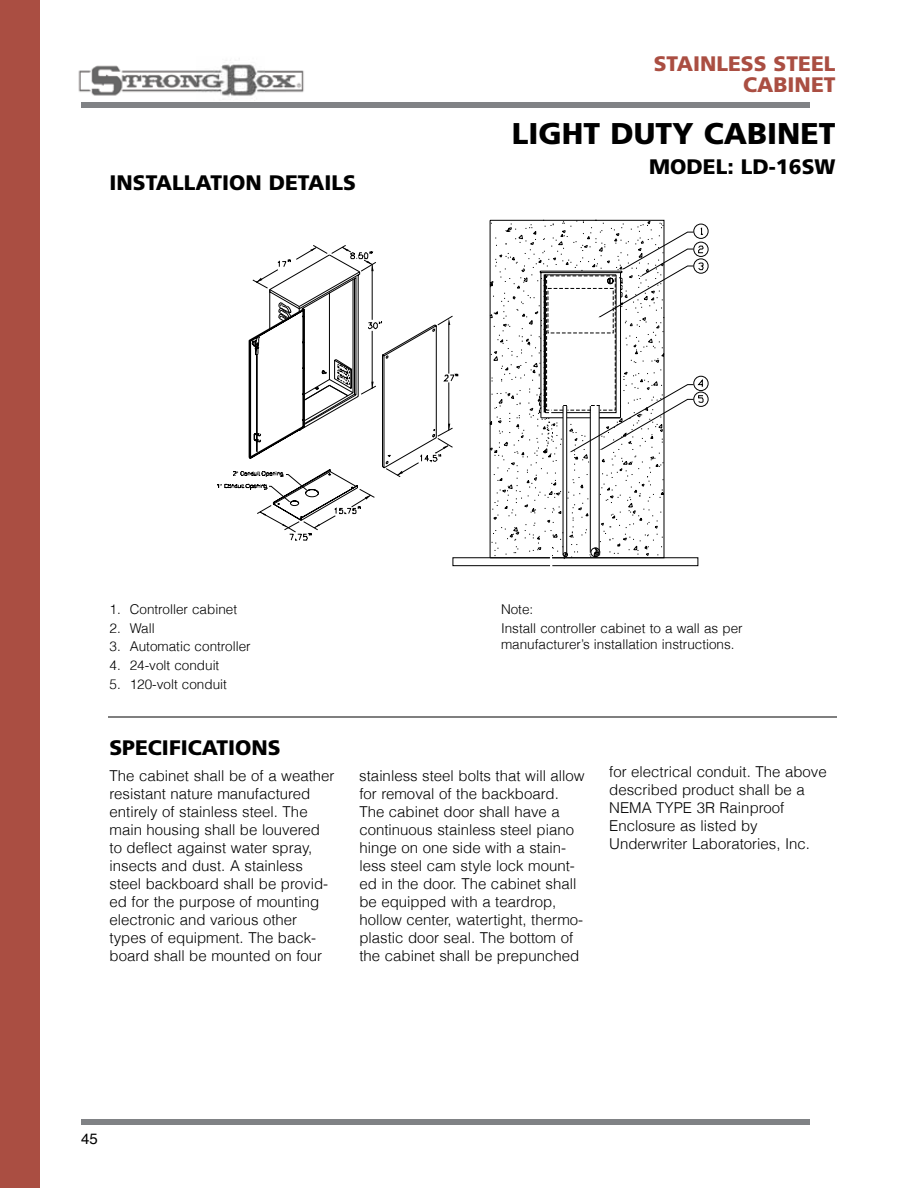
<style>
.page{position:relative;width:918px;height:1188px;background:#fff}
.page>*{position:absolute;margin:0;border:0;box-sizing:border-box;transform-origin:0 0}
.t1{font:900 30px "Frutiger";color:#000}
.t2{font:900 21px "Frutiger";color:#000}
.t3{font:900 21px/21px "Frutiger";color:#aa4e42;text-align:right}
.t4{font:300 15px/18px "Helvetica";color:#000}
.t5{font:15px "Helvetica";color:#000}
.t6{font:300 13.5px/18.6px "Helvetica";color:#000}
</style>
<div class="page">
<div style="left:81px;top:1119px;width:729px;height:6px;background:#808285"></div>
<div style="left:81px;top:102px;width:729px;height:6px;background:#808285"></div>
<img style="left:78px;top:58px;width:226px;height:38px">
<div style="left:0;top:0;width:39px;height:1188px;background:#aa4e42"></div>
<svg style="left:217px;top:245px;width:241px;height:272px"></svg>
<svg style="left:268px;top:405px;width:190px;height:136px"></svg>
<div style="left:453px;top:558px;width:97px;height:8px;border:1px solid #000"></div>
<div style="left:552px;top:558px;width:146px;height:8px;border:1px solid #000"></div>
<svg style="left:490px;top:220px;width:219px;height:339px"></svg>
<hr style="left:108px;top:717px;width:729px;height:1px;background:#000">
<h2 class="t2" style="left:110px;top:170px;width:37px">INSTALLATIO</h2>
<h2 class="t2" style="left:245px;top:170px;width:53px">N DETAILS</h2>
<h2 class="t3" style="left:654px;top:53px;width:183px">STAINLESS STEEL<br>CABINET</h2>
<h1 class="t1" style="left:512px;top:115px;width:35px">LIGHT</h1>
<h1 class="t1" style="left:610px;top:115px;width:208px">DUTY CABI NET</h1>
<h2 class="t2" style="left:649px;top:154px;width:37px">MODEL</h2>
<h2 class="t2" style="left:727px;top:154px;width:110px">: LD-16SW</h2>
<p class="t6" style="left:110px;top:599px;width:129px">1. Controller cabinet</p>
<p class="t6" style="left:110px;top:618px;width:47px">2. Wall</p>
<p class="t6" style="left:110px;top:637px;width:143px">3. Automatic controller</p>
<p class="t6" style="left:110px;top:655px;width:111px">4. 24-volt conduit</p>
<p class="t6" style="left:110px;top:674px;width:119px">5. 120-volt conduit</p>
<h2 class="t2" style="left:109px;top:734px;width:26px">SPECIFICATIO</h2>
<h2 class="t2" style="left:252px;top:734px;width:28px">NS</h2>
<p class="t6" style="left:501px;top:599px;width:243px">Note:<br>Install controller cabinet to a wall as per</p>
<p class="t6" style="left:501px;top:635px;width:235px">manufacturer’s installation instructions.</p>
<p class="t4" style="left:110px;top:766px;width:227px">The cabinet shall be of a weather resistant nature manufactured entirely of stainless steel. The main housing shall be louvered to deflect against water spray, insects and dust. A stainless steel backboard shall be provid&shy;ed for the purpose of mounting electronic and various other types of equipment. The back&shy;board shall be mounted on four</p>
<p class="t4" style="left:359px;top:766px;width:227px">stainless steel bolts that will allow for removal of the backboard.<br>The cabinet door shall have a continuous stainless steel piano hinge on one side with a stain&shy;less steel cam style lock mount&shy;ed in the door. The cabinet shall be equipped with a teardrop, hollow center, watertight, thermo&shy;plastic door seal. The bottom of the cabinet shall be prepunched</p>
<p class="t4" style="left:609px;top:762px;width:219px">for electrical conduit. The above described product shall be a<br>NEMA TYPE 3R Rainproof<br>Enclosure as listed by<br>Underwriter Laboratories, Inc.</p>
<p class="t5" style="left:81px;top:1128px;width:18px">45</p>
</div>
